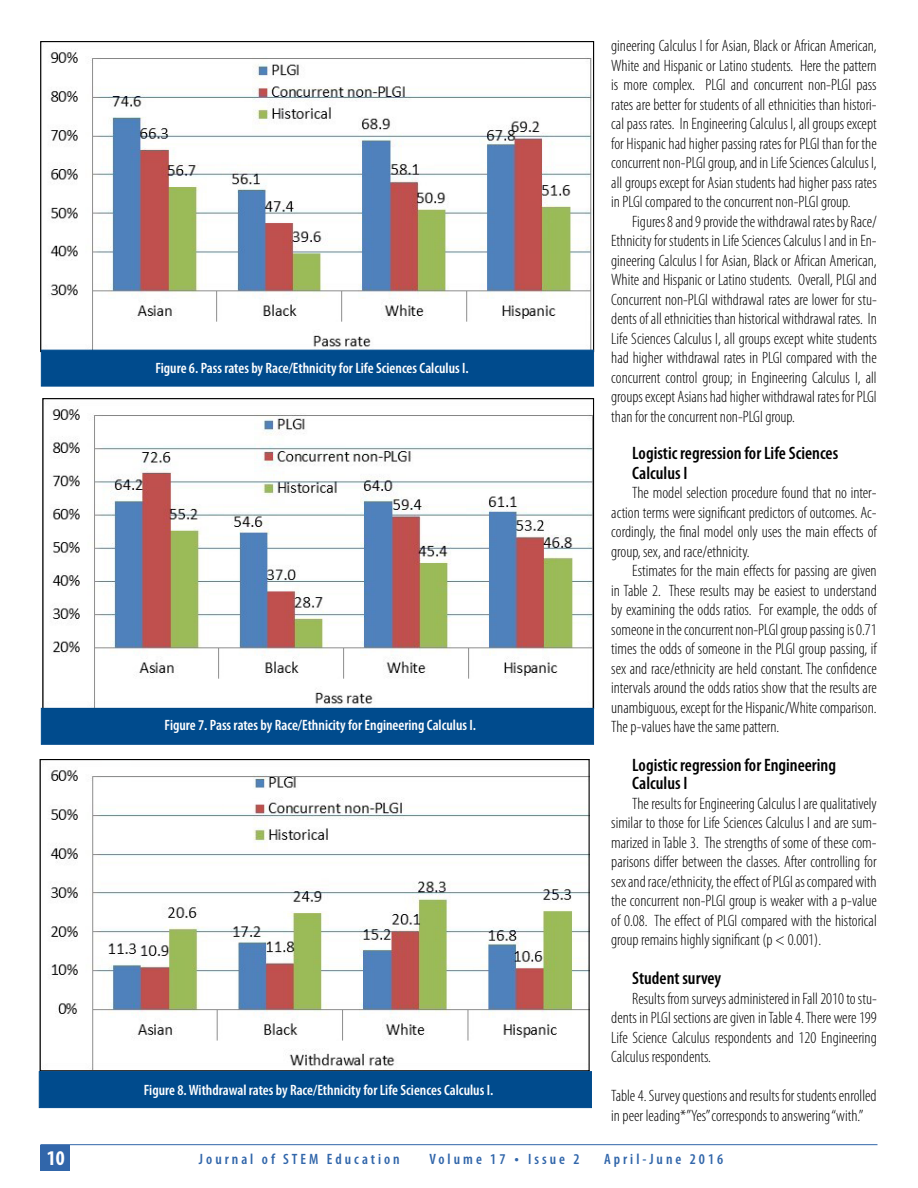
<style>
.page{position:relative;width:918px;height:1188px;background:#fff}
.page>*{position:absolute;margin:0;border:0;box-sizing:border-box;transform-origin:0 0}
.t1{font:700 condensed 21px "Myriad Pro";color:#fff}
.t2{font:600 condensed 18px/19.5px "Myriad Pro";color:#000}
.t3{font:300 condensed 16.5px/19.5px "Myriad Pro";color:#000;text-align:justify}
.t4{font:600 condensed 15px "Myriad Pro";color:#fff}
.t5{font:600 condensed 15px "Myriad Pro";letter-spacing:.2em;color:#3166aa}
.s1{font-size:16.5px}
</style>
<div class="page">
<hr style="left:40px;top:1144px;width:838px;height:1px;background:#3166aa">
<div style="left:40px;top:1145px;width:30px;height:26px;background:#3166aa"></div>
<img style="left:42px;top:52px;width:550px;height:298px">
<div style="left:41px;top:350px;width:553px;height:36px;background:#004b8d;border:1px solid #004b8d"></div>
<img style="left:52px;top:409px;width:540px;height:298px">
<div style="left:41px;top:708px;width:553px;height:37px;background:#004b8d;border:1px solid #004b8d"></div>
<img style="left:50px;top:770px;width:538px;height:300px">
<div style="left:39px;top:1071px;width:553px;height:37px;background:#004b8d"></div>
<p class="t4" style="left:155px;top:359px;width:315px">Figure 6. Pass rates by Race/Ethnicity for Life Sciences Calculus I.</p>
<p class="t4" style="left:165px;top:716px;width:313px">Figure 7. Pass rates by Race/Ethnicity for Engineering Calculus I.</p>
<p class="t4" style="left:144px;top:1081px;width:351px">Figure 8. Withdrawal rates by Race/Ethnicity for Life Sciences Calculus I.</p>
<p class="t3" style="left:611px;top:36px;width:267px">gineering Calculus I for Asian, Black or African American, White and Hispanic or Latino students. Here the pattern is more complex. PLGI and concurrent non-PLGI pass rates are better for students of all ethnicities than histori&shy;cal pass rates. In Engineering Calculus I, all groups except for Hispanic had higher passing rates for PLGI than for the concurrent non-PLGI group, and in Life Sciences Calculus I, all groups except for Asian students had higher pass rates in PLGI compared to the concurrent non-PLGI group.</p>
<p class="t3" style="left:611px;top:211px;width:267px;text-indent:21px">Figures 8 and 9 provide the withdrawal rates by Race/ Ethnicity for students in Life Sciences Calculus I and in En&shy;gineering Calculus I for Asian, Black or African American, White and Hispanic or Latino students. Overall, PLGI and Concurrent non-PLGI withdrawal rates are lower for stu&shy;dents of all ethnicities than historical withdrawal rates. In Life Sciences Calculus I, all groups except white students had higher withdrawal rates in PLGI compared with the concurrent control group; in Engineering Calculus I, all groups except Asians had higher withdrawal rates for PLGI than for the concurrent non-PLGI group.</p>
<p class="t2" style="left:632px;top:443px;width:207px">Logistic regression for Life Sciences<br>Calculus I</p>
<p class="t3" style="left:611px;top:483px;width:267px;text-indent:21px">The model selection procedure found that no inter&shy;action terms were significant predictors of outcomes. Ac&shy;cordingly, the final model only uses the main effects of group, sex, and race/ethnicity.</p>
<p class="t3" style="left:611px;top:561px;width:267px;text-indent:21px">Estimates for the main effects for passing are given in Table 2. These results may be easiest to understand by examining the odds ratios. For example, the odds of someone in the concurrent non-PLGI group passing is 0.71 times the odds of someone in the PLGI group passing, if sex and race/ethnicity are held constant. The confidence intervals around the odds ratios show that the results are unambiguous, except for the Hispanic/White comparison.<br>The p-values have the same pattern.</p>
<p class="t2" style="left:632px;top:756px;width:205px;line-height:18px">Logistic regression for Engineering<br>Calculus I</p>
<p class="t3" style="left:611px;top:793px;width:267px;text-indent:21px">The results for Engineering Calculus I are qualitatively similar to those for Life Sciences Calculus I and are sum&shy;marized in Table 3. The strengths of some of these com&shy;parisons differ between the classes. After controlling for sex and race/ethnicity, the effect of PLGI as compared with the concurrent non-PLGI group is weaker with a p-value of 0.08. The effect of PLGI compared with the historical group remains highly significant (p &lt; 0.001).</p>
<p class="t2" style="left:632px;top:968px;width:90px">Student survey</p>
<p class="t3" style="left:611px;top:988px;width:267px;text-indent:21px">Results from surveys administered in Fall 2010 to stu&shy;dents in PLGI sections are given in Table 4. There were 199<br>Life Science Calculus respondents and 120 Engineering Calculus respondents.</p>
<p class="t3" style="left:611px;top:1086px;width:267px">Table 4. Survey questions and results for students enrolled in peer leading*”Yes” corresponds to answering “with.”</p>
<p class="t1" style="left:47px;top:1145px;width:19px">10</p>
<p class="t5" style="left:199px;top:1150px;width:202px">Journal of STEM Education</p>
<p class="t5" style="left:429px;top:1150px;width:152px">Volume 17 <span class="s1">•</span> Issue 2</p>
<p class="t5" style="left:604px;top:1150px;width:121px">April-June 2016</p>
</div>
